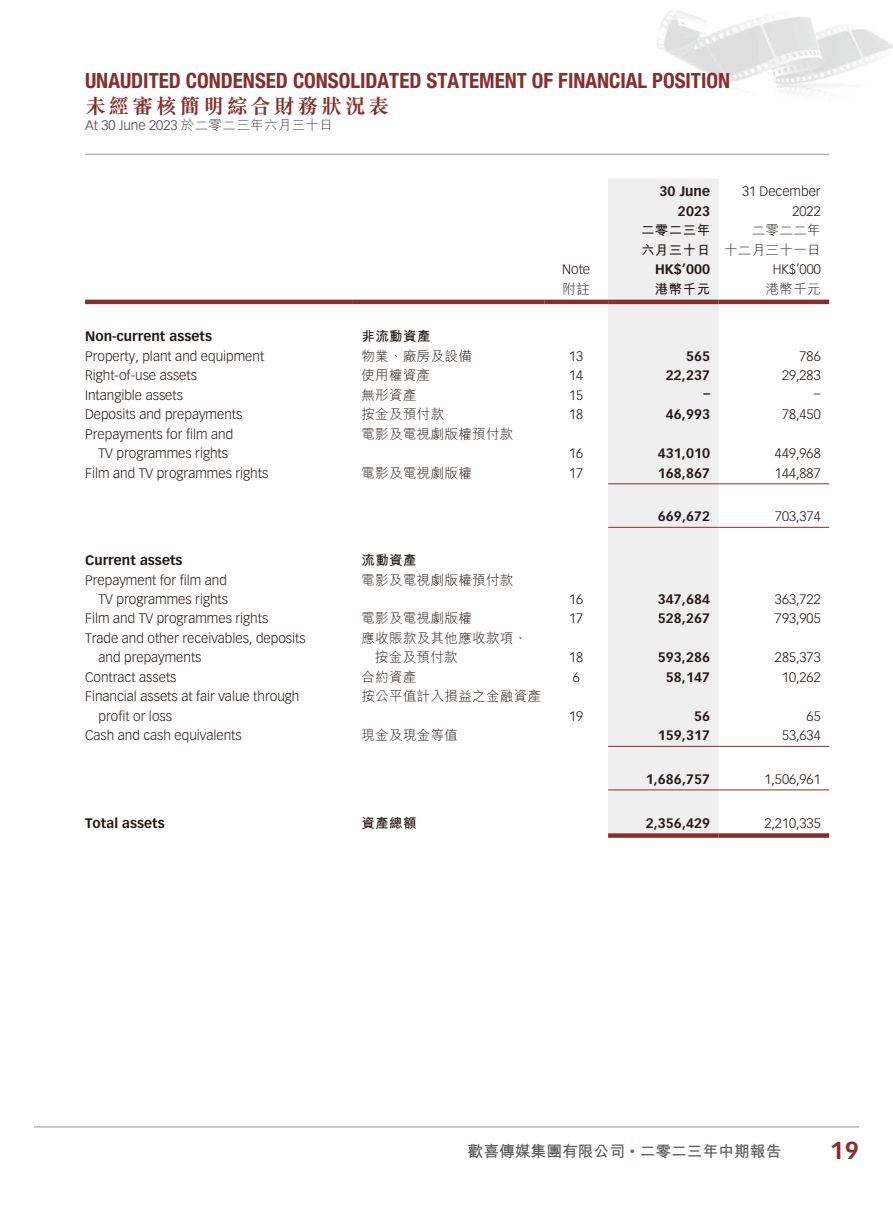
<style>
.page{position:relative;width:893px;height:1212px;background:#fff}
.page>*{position:absolute;margin:0;border:0;box-sizing:border-box;transform-origin:0 0}
.t1{font:700 24px "Vectora LT Std";color:#862f2d}
.t2{font:700 condensed 21px "Helvetica Neue LT Std";color:#862f2d}
.t3{font:700 21px "M Sung HK";letter-spacing:.125em;color:#862f2d}
.t4{font:700 15.75px "M Hei HK";color:#595857}
.t5{font:300 13.5px/19.5px "Vectora LT Std";color:#231916}
.t6{font:700 13.5px/19.5px "Vectora LT Std";letter-spacing:.005em;color:#231916;text-align:right}
.t7{font:300 13.5px/19.5px "M Hei HK";letter-spacing:.025em;color:#231916;text-align:right}
.t8{font:700 13.5px/19.5px "M Hei HK";letter-spacing:.03em;color:#231916}
.t9{font:300 13.5px "Vectora LT Std";color:#3f3b3a}
.s1{font-family:"M Hei HK"}
.s2{font-family:"Vectora LT Std";font-size:10.5px;color:#9b5345}
</style>
<div class="page">
<img style="left:85px;top:10px;width:808px;height:828px">
<hr style="left:85px;top:154px;width:744px;height:1px;background:#b5b5b6">
<hr style="left:34px;top:1126px;width:825px;height:2px;background:#b5b5b6">
<div style="left:608px;top:179px;width:111px;height:654px;background:#efeff0"></div>
<hr style="left:85px;top:300px;width:268px;height:4px;background:#862f2d">
<hr style="left:353px;top:300px;width:191px;height:4px;background:#862f2d">
<hr style="left:544px;top:300px;width:64px;height:4px;background:#862f2d">
<hr style="left:608px;top:300px;width:111px;height:4px;background:#862f2d">
<hr style="left:719px;top:300px;width:110px;height:4px;background:#862f2d">
<hr style="left:608px;top:483px;width:111px;height:1px;background:#862f2d">
<hr style="left:719px;top:483px;width:110px;height:1px;background:#862f2d">
<hr style="left:608px;top:527px;width:111px;height:1px;background:#862f2d">
<hr style="left:719px;top:527px;width:110px;height:1px;background:#862f2d">
<hr style="left:608px;top:746px;width:111px;height:1px;background:#862f2d">
<hr style="left:719px;top:746px;width:110px;height:1px;background:#862f2d">
<hr style="left:608px;top:789px;width:111px;height:1px;background:#862f2d">
<hr style="left:719px;top:789px;width:110px;height:1px;background:#862f2d">
<div style="left:608px;top:833px;width:111px;height:5px;background:#862f2d"></div>
<div style="left:719px;top:833px;width:110px;height:5px;background:#862f2d"></div>
<h2 class="t2" style="left:85px;top:68px;width:647px">UNAUDITED CONDENSED CONSOLIDATED STATEMENT OF FINANCIAL POSITION</h2>
<h2 class="t3" style="left:85px;top:96px;width:306px">未經審核簡明綜合財務狀況表</h2>
<p class="t9" style="left:85px;top:118px;width:249px">At 30 June 2023 <span class="s1">於二零二三年六月三十日</span></p>
<p class="t6" style="left:659px;top:182px;width:52px">30 June<br>2023</p>
<p class="t5" style="left:742px;top:182px;width:80px;text-align:right">31 December<br>2022</p>
<p class="t8" style="left:641px;top:219px;width:71px">二零二三年六月三十日</p>
<p class="t7" style="left:724px;top:220px;width:98px">二零二二年<br>十二月三十一日</p>
<p class="t5" style="left:562px;top:260px;width:30px">Note</p>
<p class="t6" style="left:655px;top:260px;width:57px">HK$’000</p>
<p class="t5" style="left:773px;top:260px;width:49px">HK$’000</p>
<p class="t7" style="left:562px;top:279px;width:29px">附註</p>
<p class="t8" style="left:655px;top:278px;width:57px">港幣千元</p>
<p class="t7" style="left:766px;top:279px;width:57px">港幣千元</p>
<p class="t6" style="left:85px;top:327px;width:129px">Non-current assets</p>
<p class="t8" style="left:361px;top:326px;width:71px">非流動資產</p>
<p class="t5" style="left:85px;top:347px;width:181px">Property, plant and equipment</p>
<p class="t7" style="left:361px;top:346px;width:112px">物業、廠房及設備</p>
<p class="t5" style="left:569px;top:347px;width:16px">13</p>
<p class="t6" style="left:686px;top:346px;width:26px">565</p>
<p class="t5" style="left:800px;top:347px;width:23px">786</p>
<p class="t5" style="left:85px;top:366px;width:114px">Right-of-use assets</p>
<p class="t7" style="left:361px;top:365px;width:70px">使用權資產</p>
<p class="t5" style="left:569px;top:366px;width:16px">14</p>
<p class="t6" style="left:666px;top:366px;width:46px">22,237</p>
<p class="t5" style="left:782px;top:366px;width:40px">29,283</p>
<p class="t5" style="left:85px;top:386px;width:100px">Intangible assets</p>
<p class="t7" style="left:361px;top:385px;width:57px">無形資產</p>
<p class="t5" style="left:569px;top:386px;width:16px">15</p>
<p class="t6" style="left:703px;top:383px;width:8px">–</p>
<p class="t5" style="left:814px;top:383px;width:8px">–</p>
<p class="t5" style="left:85px;top:405px;width:159px">Deposits and prepayments</p>
<p class="t7" style="left:361px;top:404px;width:84px">按金及預付款</p>
<p class="t5" style="left:569px;top:405px;width:16px">18</p>
<p class="t6" style="left:666px;top:405px;width:46px">46,993</p>
<p class="t5" style="left:782px;top:405px;width:40px">78,450</p>
<p class="t5" style="left:99px;top:424px;width:136px;text-indent:-14px">Prepayments for film and<br>TV programmes rights</p>
<p class="t7" style="left:361px;top:424px;width:154px">電影及電視劇版權預付款</p>
<p class="t5" style="left:569px;top:444px;width:16px">16</p>
<p class="t6" style="left:658px;top:444px;width:54px">431,010</p>
<p class="t5" style="left:775px;top:444px;width:47px">449,968</p>
<p class="t5" style="left:85px;top:463px;width:185px">Film and TV programmes rights</p>
<p class="t7" style="left:361px;top:463px;width:112px">電影及電視劇版權</p>
<p class="t5" style="left:569px;top:463px;width:16px">17</p>
<p class="t6" style="left:658px;top:463px;width:54px">168,867</p>
<p class="t5" style="left:775px;top:463px;width:47px">144,887</p>
<p class="t6" style="left:658px;top:507px;width:54px">669,672</p>
<p class="t5" style="left:775px;top:507px;width:47px">703,374</p>
<p class="t6" style="left:85px;top:550px;width:99px">Current assets</p>
<p class="t8" style="left:361px;top:549px;width:57px">流動資產</p>
<p class="t5" style="left:85px;top:570px;width:145px;text-align:right">Prepayment for film and<br>TV programmes rights</p>
<p class="t7" style="left:361px;top:570px;width:154px">電影及電視劇版權預付款</p>
<p class="t5" style="left:569px;top:590px;width:16px">16</p>
<p class="t6" style="left:658px;top:589px;width:54px">347,684</p>
<p class="t5" style="left:775px;top:590px;width:47px">363,722</p>
<p class="t5" style="left:85px;top:609px;width:185px">Film and TV programmes rights</p>
<p class="t7" style="left:361px;top:608px;width:112px">電影及電視劇版權</p>
<p class="t5" style="left:569px;top:609px;width:16px">17</p>
<p class="t6" style="left:658px;top:609px;width:54px">528,267</p>
<p class="t5" style="left:775px;top:609px;width:47px">793,905</p>
<p class="t5" style="left:99px;top:629px;width:209px;text-indent:-14px">Trade and other receivables, deposits and prepayments</p>
<p class="t7" style="left:375px;top:628px;width:154px;text-align:left;text-indent:-14px">應收賬款及其他應收款項、按金及預付款</p>
<p class="t5" style="left:569px;top:648px;width:16px">18</p>
<p class="t6" style="left:658px;top:648px;width:54px">593,286</p>
<p class="t5" style="left:775px;top:648px;width:47px">285,373</p>
<p class="t5" style="left:85px;top:668px;width:93px">Contract assets</p>
<p class="t7" style="left:361px;top:667px;width:57px">合約資產</p>
<p class="t5" style="left:573px;top:668px;width:9px">6</p>
<p class="t6" style="left:666px;top:667px;width:46px">58,147</p>
<p class="t5" style="left:782px;top:668px;width:40px">10,262</p>
<p class="t5" style="left:99px;top:687px;width:202px;text-indent:-14px">Financial assets at fair value through profit or loss</p>
<p class="t7" style="left:361px;top:686px;width:181px">按公平值計入損益之金融資產</p>
<p class="t5" style="left:569px;top:707px;width:16px">19</p>
<p class="t6" style="left:694px;top:706px;width:18px">56</p>
<p class="t5" style="left:807px;top:707px;width:16px">65</p>
<p class="t5" style="left:85px;top:726px;width:158px">Cash and cash equivalents</p>
<p class="t7" style="left:361px;top:725px;width:98px">現金及現金等值</p>
<p class="t6" style="left:658px;top:726px;width:54px">159,317</p>
<p class="t5" style="left:782px;top:726px;width:40px">53,634</p>
<p class="t6" style="left:646px;top:769px;width:66px">1,686,757</p>
<p class="t5" style="left:764px;top:770px;width:58px">1,506,961</p>
<p class="t6" style="left:85px;top:813px;width:81px">Total assets</p>
<p class="t8" style="left:361px;top:812px;width:57px">資產總額</p>
<p class="t6" style="left:646px;top:813px;width:66px">2,356,429</p>
<p class="t5" style="left:764px;top:813px;width:58px">2,210,335</p>
<p class="t4" style="left:468px;top:1140px;width:315px">歡喜傳媒集團有限公司 <span class="s2">•</span> 二零二三年中期報告</p>
<h1 class="t1" style="left:830px;top:1136px;width:31px">19</h1>
</div>
